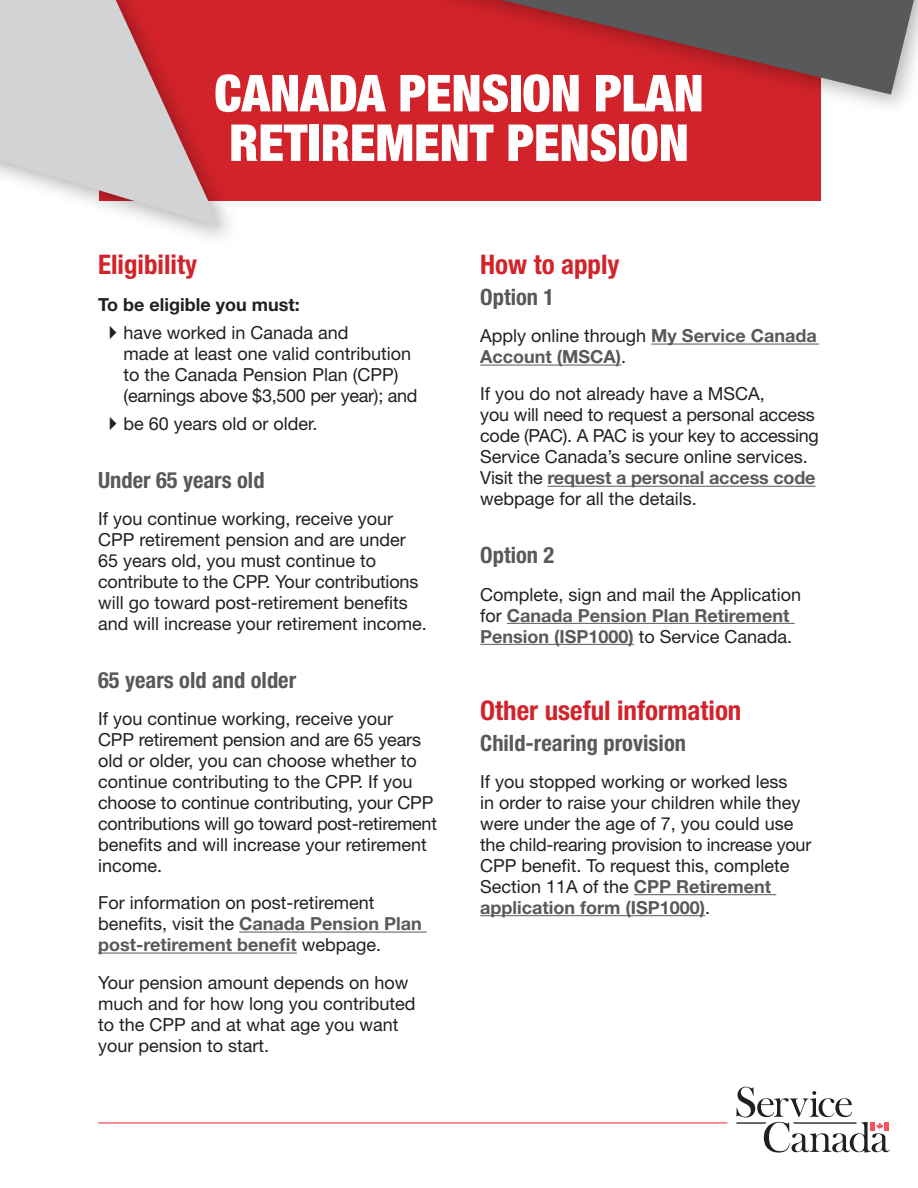
<style>
.page{position:relative;width:918px;height:1188px;background:#fff}
.page>*{position:absolute;margin:0;border:0;box-sizing:border-box;transform-origin:0 0}
.t1{font:900 condensed 51px/49.5px "Helvetica Neue LT Std";color:#fff}
.t2{font:700 condensed 27px "Helvetica Neue LT Std";color:#d2232a}
.t3{font:700 condensed 22.5px "Helvetica Neue LT Std";color:#58595b}
.t4{font:18px/21px "Helvetica Neue LT Std";color:#231f20}
.t5{font:700 18px/21px "Helvetica Neue LT Std";color:#58595b}
.t6{font:700 18px "Helvetica Neue LT Std";color:#231f20}
.s1{font-weight:700;color:#58595b}
.s2{font-weight:400;color:#231f20}
</style>
<div class="page">
<div style="left:99px;top:0;width:722px;height:201px;background:#d2232a"></div>
<svg style="left:446px;top:0;width:471px;height:95px"></svg>
<svg style="left:0;top:0;width:220px;height:227px;fill:#d1d3d4"></svg>
<hr style="left:98px;top:1122px;width:629px;height:2px;background:#f7505e">
<svg style="left:736px;top:1087px;width:154px;height:66px"></svg>
<hr style="left:239px;top:932px;width:188px;height:1px;background:#58595b">
<hr style="left:98px;top:953px;width:199px;height:1px;background:#58595b">
<hr style="left:651px;top:344px;width:168px;height:1px;background:#58595b">
<hr style="left:480px;top:365px;width:141px;height:1px;background:#58595b">
<hr style="left:547px;top:486px;width:269px;height:1px;background:#58595b">
<hr style="left:507px;top:623px;width:288px;height:1px;background:#58595b">
<hr style="left:480px;top:644px;width:154px;height:1px;background:#58595b">
<hr style="left:634px;top:894px;width:142px;height:1px;background:#58595b">
<hr style="left:480px;top:915px;width:225px;height:1px;background:#58595b">
<h1 class="t1" style="left:214px;top:68px;width:491px">CANADA PENSION PLAN<br>RETIREMENT PENSION</h1>
<h2 class="t2" style="left:98px;top:248px;width:100px">Eligibility</h2>
<p class="t6" style="left:98px;top:294px;width:203px">To be eligible you must:</p>
<p class="t4" style="left:124px;top:322px;width:296px">have worked in Canada and<br>made at least one valid contribution to the Canada Pension Plan (CPP) (earnings above $3,500 per year); and</p>
<p class="t4" style="left:124px;top:413px;width:196px">be 60 years old or older.</p>
<p class="t3" style="left:98px;top:466px;width:168px">Under 65 years old</p>
<p class="t4" style="left:98px;top:508px;width:330px">If you continue working, receive your CPP retirement pension and are under 65 years old, you must continue to contribute to the CPP. Your contributions will go toward post-retirement benefits and will increase your retirement income.</p>
<p class="t3" style="left:98px;top:666px;width:200px">65 years old and older</p>
<p class="t4" style="left:98px;top:708px;width:340px">If you continue working, receive your<br>CPP retirement pension and are 65 years old or older, you can choose whether to continue contributing to the CPP. If you choose to continue contributing, your CPP contributions will go toward post-retirement benefits and will increase your retirement income.</p>
<p class="t4" style="left:98px;top:892px;width:325px">For information on post-retirement benefits, visit the <span class="s1">Canada Pension Plan post-retirement benefit</span> webpage.</p>
<p class="t4" style="left:98px;top:971px;width:319px">Your pension amount depends on how much and for how long you contributed to the CPP and at what age you want your pension to start.</p>
<h2 class="t2" style="left:480px;top:248px;width:141px">How to apply</h2>
<p class="t3" style="left:480px;top:283px;width:76px">Option 1</p>
<p class="t5" style="left:480px;top:325px;width:338px"><span class="s2">Apply online through</span> My Service Canada<br>Account (MSCA)<span class="s2">.</span></p>
<p class="t4" style="left:480px;top:383px;width:340px">If you do not already have a MSCA,<br>you will need to request a personal access code (PAC). A PAC is your key to accessing Service Canada’s secure online services.<br>Visit the <span class="s1">request a personal access code </span>webpage for all the details.</p>
<p class="t3" style="left:480px;top:542px;width:76px">Option 2</p>
<p class="t4" style="left:480px;top:583px;width:322px">Complete, sign and mail the Application for <span class="s1">Canada Pension Plan Retirement<br>Pension (ISP1000)</span> to Service Canada.</p>
<h2 class="t2" style="left:480px;top:694px;width:263px">Other useful information</h2>
<p class="t3" style="left:480px;top:729px;width:207px">Child-rearing provision</p>
<p class="t4" style="left:480px;top:771px;width:333px">If you stopped working or worked less<br>in order to raise your children while they were under the age of 7, you could use the child-rearing provision to increase your CPP benefit. To request this, complete Section 11A of the <span class="s1">CPP Retirement application form (ISP1000)</span>.</p>
</div>
